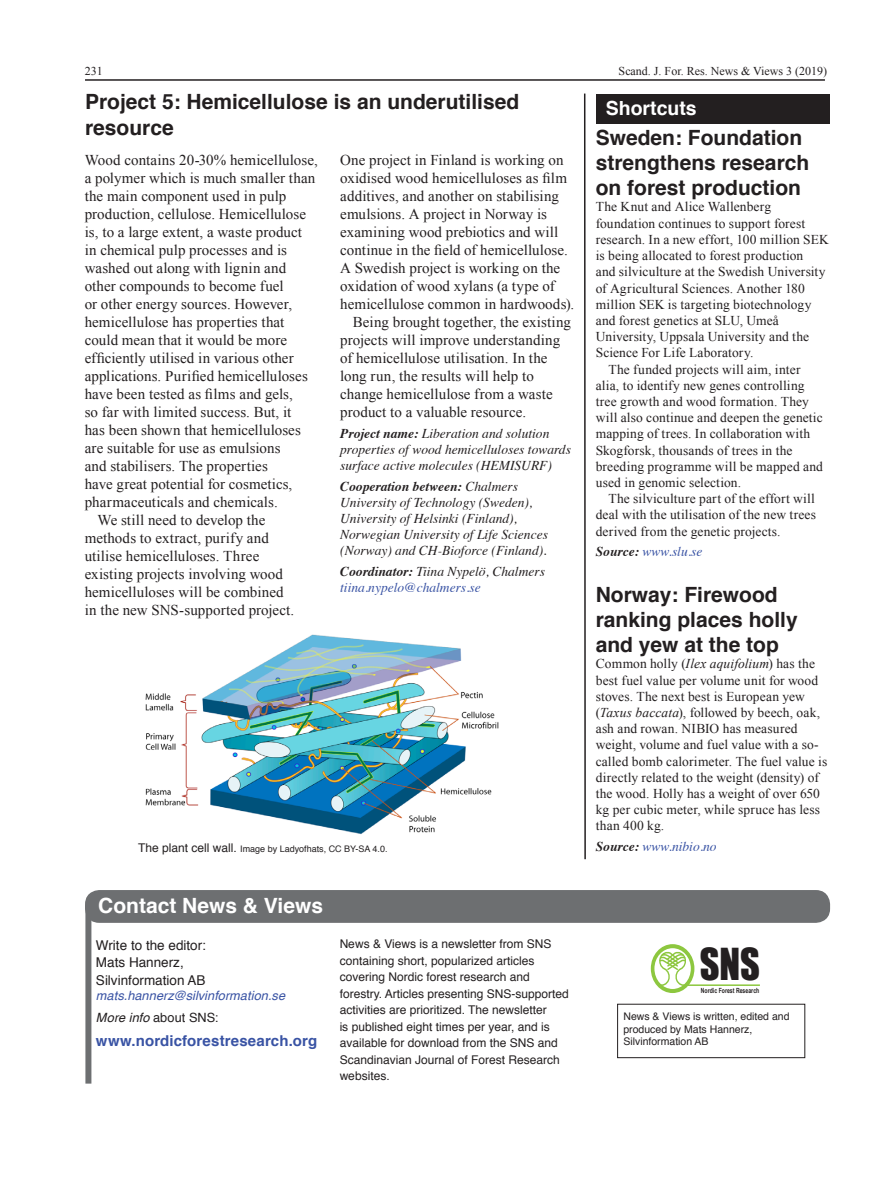
<style>
.page{position:relative;width:893px;height:1191px;background:#fff}
.page>*{position:absolute;margin:0;border:0;box-sizing:border-box;transform-origin:0 0}
.t1{font:40.5px "Impact";color:#231f20;scale:.95 1}
.Rubrik_14_pkt{font:700 21px/25.2px "Helvetica";color:#231f20}
.t2{font:700 21px "Helvetica";color:#fff}
.Underrubrik_Scand{font:700 19.5px "Helvetica";color:#fff}
.Brödtext_Scand_J_-_i{font:15px/18px "Times New Roman";letter-spacing:.005em;color:#231f20}
.Brödtext_Scand_J{font:15px/18px "Times New Roman";letter-spacing:.005em;color:#231f20}
.Brödtext_Scand_J-2{font:700 15px "Helvetica";letter-spacing:.005em;color:#3953a4}
.Brödtext_ruta_9p{font:13.5px/16.2px "Times New Roman";letter-spacing:.01em;color:#231f20}
.Brödtext_ruta_indrag{font:13.5px/16.2px "Times New Roman";letter-spacing:.01em;color:#231f20}
.Källa{font:italic 13.5px/16.2px "Times";color:#231f20}
.Källa-2{font:italic 13.5px/16.2px "Times";color:#3953a4}
.t3{font:13.5px "Helvetica";color:#231f20}
.Brödtext_Scand_J-3{font:italic 12.75px "Helvetica";letter-spacing:.005em;color:#3953a4}
.Brödtext_Scand_J-4{font:12.75px "Helvetica";letter-spacing:.01em;color:#231f20}
.t4{font:12px/16.5px "Helvetica";color:#231f20}
.t5{font:12px "Times New Roman";color:#231f20}
.t6{font:10.5px/12.6px "Helvetica";color:#231f20}
.Bildtext{font:9px "Helvetica";color:#231f20}
.t7{font:700 7.05px "Arial Narrow";color:#231f20;scale:.89 1}
.s1{font-weight:700;color:#231f20}
.s2{font-style:italic}
.s3{font-weight:700}
.s4{color:#231f20}
.s5{font-size:12px}
</style>
<div class="page">
<hr style="left:85px;top:79px;width:740px;height:2px;background:#231f20">
<div style="left:86px;top:890px;width:743px;height:32px;background:#6d6f71;border-radius:14px"></div>
<div style="left:85px;top:890px;width:745px;height:32px;border:2px solid #6d6f71;border-radius:14px"></div>
<div style="left:85px;top:905px;width:6px;height:178px;background:#6d6f71"></div>
<div style="left:617px;top:1003px;width:188px;height:55px;border:1px solid #231f20"></div>
<div style="left:651px;top:944px;width:43px;height:49px;border:4px solid #8dc73f;border-radius:50%"></div>
<svg style="left:657px;top:951px;width:31px;height:35px"></svg>
<hr style="left:687px;top:984px;width:73px;height:2px;background:#8dc73f">
<hr style="left:584px;top:94px;width:2px;height:765px;background:#231f20">
<div style="left:596px;top:94px;width:233px;height:29px;background:#231f20"></div>
<img style="left:145px;top:634px;width:354px;height:200px">
<p class="t5" style="left:85px;top:63px;width:13px">10</p>
<p class="t5" style="left:619px;top:63px;width:210px">Scand. J. For. Res. News &amp; Views 3 (2019)</p>
<p class="t5" style="left:85px;top:62px;width:19px">231</p>
<p class="Rubrik_14_pkt" style="left:85px;top:90px;width:436px">Project 5: Hemicellulose is an underutilised</p>
<p class="Underrubrik_Scand" style="left:606px;top:93px;width:93px">Shortcuts</p>
<p class="Rubrik_14_pkt" style="left:85px;top:115px;width:90px">resource</p>
<p class="Brödtext_Scand_J" style="left:85px;top:151px;width:235px">Wood contains 20-30% hemicellulose, a polymer which is much smaller than the main component used in pulp production, cellulose. Hemicellulose is, to a large extent, a waste product in chemical pulp processes and is washed out along with lignin and other compounds to become fuel<br>or other energy sources. However, hemicellulose has properties that could mean that it would be more efficiently utilised in various other applications. Purified hemicelluloses have been tested as films and gels,<br>so far with limited success. But, it<br>has been shown that hemicelluloses are suitable for use as emulsions<br>and stabilisers. The properties<br>have great potential for cosmetics, pharmaceuticals and chemicals.</p>
<p class="Brödtext_Scand_J_-_i" style="left:85px;top:511px;width:211px;text-indent:13px">We still need to develop the methods to extract, purify and utilise hemicelluloses. Three existing projects involving wood hemicelluloses will be combined in the new SNS-supported project.</p>
<p class="Rubrik_14_pkt" style="left:596px;top:125px;width:215px">Sweden: Foundation strengthens research on forest production</p>
<p class="Brödtext_ruta_9p" style="left:596px;top:199px;width:234px">The Knut and Alice Wallenberg foundation continues to support forest research. In a new effort, 100 million SEK is being allocated to forest production<br>and silviculture at the Swedish University of Agricultural Sciences. Another 180 million SEK is targeting biotechnology and forest genetics at SLU, Umeå University, Uppsala University and the Science For Life Laboratory.</p>
<p class="Brödtext_ruta_indrag" style="left:596px;top:361px;width:229px;text-indent:13px">The funded projects will aim, inter alia, to identify new genes controlling tree growth and wood formation. They will also continue and deepen the genetic mapping of trees. In collaboration with Skogforsk, thousands of trees in the breeding programme will be mapped and used in genomic selection.</p>
<p class="Brödtext_ruta_indrag" style="left:596px;top:490px;width:222px;text-align:justify;text-indent:13px">The silviculture part of the effort will deal with the utilisation of the new trees derived from the genetic projects.</p>
<p class="Källa-2" style="left:596px;top:542px;width:108px"><span class="s1">Source:</span> www.slu.se</p>
<p class="Rubrik_14_pkt" style="left:596px;top:582px;width:203px">Norway: Firewood ranking places holly and yew at the top</p>
<p class="Brödtext_ruta_9p" style="left:596px;top:655px;width:233px">Common holly (<span class="s2">Ilex aquifolium</span>) has the best fuel value per volume unit for wood stoves. The next best is European yew (<span class="s2">Taxus baccata</span>), followed by beech, oak, ash and rowan. NIBIO has measured weight, volume and fuel value with a so&shy;called bomb calorimeter. The fuel value is directly related to the weight (density) of the wood. Holly has a weight of over 650 kg per cubic meter, while spruce has less than 400 kg.</p>
<p class="Källa-2" style="left:596px;top:837px;width:122px"><span class="s1">Source:</span> www.nibio.no</p>
<p class="Brödtext_Scand_J_-_i" style="left:340px;top:151px;width:235px">One project in Finland is working on oxidised wood hemicelluloses as film additives, and another on stabilising emulsions. A project in Norway is examining wood prebiotics and will continue in the field of hemicellulose.<br>A Swedish project is working on the oxidation of wood xylans (a type of hemicellulose common in hardwoods).</p>
<p class="Brödtext_Scand_J_-_i" style="left:340px;top:313px;width:232px;text-indent:13px">Being brought together, the existing projects will improve understanding of hemicellulose utilisation. In the long run, the results will help to change hemicellulose from a waste product to a valuable resource.</p>
<p class="Källa" style="left:340px;top:424px;width:232px"><span class="s3">Project name:</span> Liberation and solution properties of wood hemicelluloses towards surface active molecules (HEMISURF)</p>
<p class="Källa" style="left:340px;top:477px;width:209px"><span class="s3">Cooperation between:</span> Chalmers University of Technology (Sweden), University of Helsinki (Finland), Norwegian University of Life Sciences (Norway) and CH-Bioforce (Finland).</p>
<p class="Källa-2" style="left:340px;top:562px;width:206px"><span class="s1">Coordinator:</span> <span class="s4">Tiina Nypelö, Chalmers </span>tiina.nypelo@chalmers.se</p>
<p class="Bildtext" style="left:138px;top:842px;width:251px"><span class="s5">The plant cell wall.</span> Image by Ladyofhats, CC BY-SA 4.0.</p>
<p class="t2" style="left:98px;top:888px;width:226px">Contact News &amp; Views</p>
<p class="t3" style="left:96px;top:935px;width:112px">Write to the editor:</p>
<p class="t3" style="left:96px;top:951px;width:89px">Mats Hannerz,</p>
<p class="t3" style="left:96px;top:969px;width:111px">Silvinformation AB</p>
<p class="Brödtext_Scand_J-3" style="left:96px;top:985px;width:191px">mats.hannerz@silvinformation.se</p>
<p class="Brödtext_Scand_J-4" style="left:96px;top:1007px;width:124px"><span class="s2">More info</span> about SNS:</p>
<p class="Brödtext_Scand_J-2" style="left:96px;top:1028px;width:223px">www.nordicforestresearch.org</p>
<p class="t4" style="left:340px;top:936px;width:231px">News &amp; Views is a newsletter from SNS containing short, popularized articles covering Nordic forest research and forestry. Articles presenting SNS-supported activities are prioritized. The newsletter<br>is published eight times per year, and is available for download from the SNS and Scandinavian Journal of Forest Research websites.</p>
<p class="t1" style="left:700px;top:932px;width:65px">SNS</p>
<p class="t7" style="left:701px;top:985px;width:67px">Nordic Forest Research</p>
<p class="t6" style="left:623px;top:1010px;width:168px">News &amp; Views is written, edited and produced by Mats Hannerz,<br>Silvinformation AB</p>
</div>
